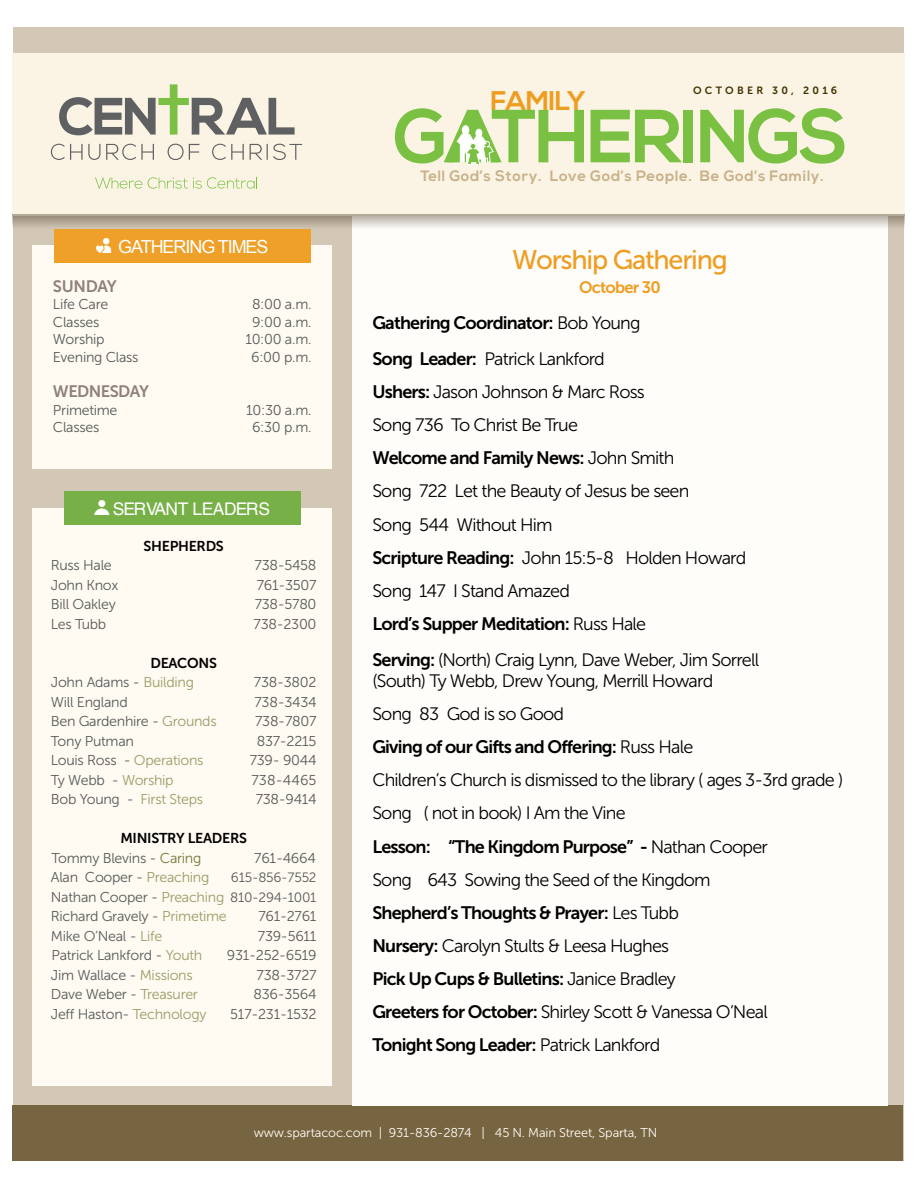
<style>
.page{position:relative;width:918px;height:1188px;background:#fff}
.page>*{position:absolute;margin:0;border:0;box-sizing:border-box;transform-origin:0 0}
.t1{font:27px "Museo Sans 500";letter-spacing:-.045em;color:#ee9d21}
.t2{font:700 27px "Nexa";letter-spacing:-.02em;color:#ee9d21}
.t3{font:18px/33.2px "Museo Sans 300";letter-spacing:-.045em;color:#000}
.t4{font:18px "Museo Sans 700";letter-spacing:-.045em;color:#000}
.t5{font:18px "Arial";letter-spacing:-.06em;color:#fff}
.t6{font:16.5px "Museo Sans 700";color:#8f807d}
.t7{font:16.5px "Museo Sans 700";letter-spacing:-.045em;color:#ee9d21}
.t8{font:700 15px "Nexa";letter-spacing:.04em;color:#c8b18b}
.t9{font:14.25px/19.5px "Museo Sans 300";letter-spacing:-.02em;color:#555a5a}
.t10{font:14.25px "Museo Sans 700";letter-spacing:-.02em;color:#000}
.t11{font:14.25px "Museo Sans 300";letter-spacing:-.02em;color:#979d66}
.t12{font:13.5px "Museo Sans 300";letter-spacing:-.02em;color:#555a5a}
.t13{font:12.75px "Museo Sans 300";letter-spacing:-.01em;color:#fffcf5}
.t14{font:10.5px "Museo Sans 700";letter-spacing:.31em;color:#413000}
.s1{color:#979d66}
.s2{color:#555a5a}
.s3{color:#727a36}
.s4{font-size:13.5px}
.s5{font-family:"Museo Sans 300"}
.s6{font-family:"Museo Sans 700"}
</style>
<div class="page">
<div style="left:13px;top:27px;width:891px;height:1134px;background:#d3c8b6"></div>
<div style="left:12px;top:1106px;width:891px;height:55px;background:#776441"></div>
<div style="left:352px;top:215px;width:536px;height:890px;background:#fffdfa"></div>
<div style="left:12px;top:53px;width:892px;height:162px;background:#fbf4e4"></div>
<svg style="left:51px;top:144px;width:251px;height:16px"></svg>
<svg style="left:59px;top:84px;width:236px;height:51px"></svg>
<svg style="left:95px;top:177px;width:162px;height:12px"></svg>
<img style="left:12px;top:214px;width:892px;height:16px">
<svg style="left:591px;top:110px;width:90px;height:52px"></svg>
<div style="left:683px;top:110px;width:10px;height:52px;background:#7ac143"></div>
<svg style="left:700px;top:108px;width:144px;height:56px"></svg>
<svg style="left:395px;top:108px;width:189px;height:57px"></svg>
<div style="left:33px;top:508px;width:299px;height:577px;background:#fffbf2"></div>
<div style="left:64px;top:491px;width:236px;height:33px;background:#78b048"></div>
<div style="left:33px;top:246px;width:299px;height:223px;background:#fffbf2"></div>
<div style="left:54px;top:229px;width:256px;height:33px;background:#eea028"></div>
<h1 class="t2" style="left:490px;top:85px;width:97px">FAMILY</h1>
<p class="t14" style="left:693px;top:84px;width:23px">O ctober</p>
<p class="t14" style="left:772px;top:84px;width:67px">30, 2016</p>
<p class="t5" style="left:96px;top:235px;width:174px">▼◆▲ GATHERING TIMES</p>
<p class="t6" style="left:53px;top:277px;width:12px">sunday</p>
<p class="t9" style="left:53px;top:295px;width:57px">Life Care</p>
<p class="t9" style="left:252px;top:295px;width:61px">8:00 a.m.</p>
<p class="t9" style="left:53px;top:312px;width:48px">Classes</p>
<p class="t9" style="left:252px;top:312px;width:61px">9:00 a.m.</p>
<p class="t9" style="left:53px;top:330px;width:53px">Worship</p>
<p class="t9" style="left:245px;top:330px;width:68px">10:00 a.m.</p>
<p class="t9" style="left:53px;top:347px;width:87px">Evening Class</p>
<p class="t9" style="left:251px;top:347px;width:62px">6:00 p.m.</p>
<p class="t6" style="left:53px;top:382px;width:27px">Wednesday</p>
<p class="t9" style="left:53px;top:400px;width:66px">Primetime</p>
<p class="t9" style="left:246px;top:400px;width:67px">10:30 a.m.</p>
<p class="t9" style="left:53px;top:418px;width:48px">Classes</p>
<p class="t9" style="left:252px;top:418px;width:61px">6:30 p.m.</p>
<p class="t10" style="left:144px;top:538px;width:82px">SHEPHERDS</p>
<p class="t9" style="left:51px;top:556px;width:63px">Russ Hale</p>
<p class="t9" style="left:255px;top:556px;width:64px">738-5458</p>
<p class="t9" style="left:51px;top:575px;width:69px">John Knox</p>
<p class="t9" style="left:257px;top:575px;width:61px">761-3507</p>
<p class="t9" style="left:51px;top:595px;width:67px">Bill Oakley</p>
<p class="t9" style="left:255px;top:595px;width:63px">738-5780</p>
<p class="t9" style="left:51px;top:614px;width:57px">Les Tubb</p>
<p class="t9" style="left:254px;top:614px;width:64px">738-2300</p>
<p class="t10" style="left:150px;top:655px;width:68px">DEACONS</p>
<p class="t9" style="left:51px;top:673px;width:145px">John Adams - <span class="s1">Building</span></p>
<p class="t9" style="left:254px;top:673px;width:64px">738-3802</p>
<p class="t9" style="left:51px;top:692px;width:78px">Will England</p>
<p class="t9" style="left:255px;top:692px;width:64px">738-3434</p>
<p class="t9" style="left:51px;top:712px;width:167px">Ben Gardenhire - <span class="s1">Grounds</span></p>
<p class="t9" style="left:255px;top:712px;width:63px">738-7807</p>
<p class="t9" style="left:51px;top:731px;width:85px">Tony Putman</p>
<p class="t9" style="left:257px;top:731px;width:61px">837-2215</p>
<p class="t9" style="left:51px;top:751px;width:154px">Louis Ross - <span class="s1">Operations</span></p>
<p class="t9" style="left:250px;top:751px;width:68px">739- 9044</p>
<p class="t9" style="left:51px;top:770px;width:124px">Ty Webb - <span class="s1">Worship</span></p>
<p class="t9" style="left:251px;top:770px;width:67px">738-4465</p>
<p class="t11" style="left:51px;top:792px;width:154px"><span class="s2">Bob Young -</span> First Steps</p>
<p class="t9" style="left:256px;top:790px;width:62px">738-9414</p>
<p class="t10" style="left:120px;top:830px;width:128px">MINISTRY LEADERS</p>
<p class="t9" style="left:52px;top:848px;width:151px">Tommy Blevins - <span class="s3">Caring</span></p>
<p class="t9" style="left:254px;top:848px;width:63px">761-4664</p>
<p class="t9" style="left:51px;top:868px;width:160px">Alan Cooper - <span class="s1">Preaching</span></p>
<p class="t12" style="left:231px;top:870px;width:87px">615-856-7552</p>
<p class="t9" style="left:51px;top:887px;width:267px">Nathan Cooper - <span class="s1">Preaching</span> <span class="s4">810-294-1001<br></span>Richard Gravely - <span class="s1">Primetime</span></p>
<p class="t9" style="left:258px;top:907px;width:60px">761-2761</p>
<p class="t9" style="left:51px;top:926px;width:113px">Mike O’Neal - <span class="s1">Life</span></p>
<p class="t9" style="left:258px;top:926px;width:60px">739-5611</p>
<p class="t9" style="left:51px;top:946px;width:152px">Patrick Lankford - <span class="s1">Youth</span></p>
<p class="t9" style="left:227px;top:946px;width:91px">931-252-6519</p>
<p class="t9" style="left:51px;top:965px;width:143px">Jim Wallace - <span class="s1">Missions</span></p>
<p class="t9" style="left:257px;top:965px;width:61px">738-3727</p>
<p class="t9" style="left:51px;top:985px;width:149px">Dave Weber - <span class="s1">Treasurer</span></p>
<p class="t9" style="left:254px;top:985px;width:65px">836-3564</p>
<p class="t9" style="left:51px;top:1004px;width:157px">Jeff Haston- <span class="s1">Technology</span></p>
<p class="t9" style="left:230px;top:1004px;width:88px">517-231-1532</p>
<p class="t8" style="left:421px;top:167px;width:405px">Tell God’s Story. Love God’s People. Be God’s Family.</p>
<h1 class="t1" style="left:512px;top:245px;width:217px">Worship Gathering</h1>
<p class="t7" style="left:579px;top:278px;width:83px">October 30</p>
<p class="t4" style="left:372px;top:313px;width:270px">Gathering Coordinator: <span class="s5">Bob Young</span></p>
<p class="t3" style="left:372px;top:342px;width:274px"><span class="s6">Song Leader:</span> Patrick Lankford<br><span class="s6">Ushers:</span> Jason Johnson &amp; Marc Ross<br>Song 736 To Christ Be True</p>
<p class="t4" style="left:372px;top:448px;width:304px">Welcome and Family News: <span class="s5">John Smith</span></p>
<p class="t3" style="left:372px;top:475px;width:375px">Song 722 Let the Beauty of Jesus be seen<br>Song 544 Without Him<br><span class="s6">Scripture Reading:</span> John 15:5-8 Holden Howard<br>Song 147 I Stand Amazed</p>
<p class="t4" style="left:372px;top:614px;width:275px">Lord’s Supper Meditation: <span class="s5">Russ Hale</span></p>
<p class="t3" style="left:372px;top:649px;width:388px;line-height:21px"><span class="s6">Serving:</span> (North) Craig Lynn, Dave Weber, Jim Sorrell (South) Ty Webb, Drew Young, Merrill Howard</p>
<p class="t3" style="left:372px;top:698px;width:193px">Song 83 God is so Good</p>
<p class="t4" style="left:372px;top:737px;width:322px">Giving of our Gifts and Offering: <span class="s5">Russ Hale</span></p>
<p class="t3" style="left:372px;top:764px;width:472px">Children’s Church is dismissed to the library ( ages 3-3rd grade )<br>Song ( not in book) I Am the Vine</p>
<p class="t4" style="left:372px;top:836px;width:397px">Lesson: “The Kingdom Purpose” - <span class="s5">Nathan Cooper</span></p>
<p class="t3" style="left:372px;top:863px;width:340px">Song 643 Sowing the Seed of the Kingdom</p>
<p class="t4" style="left:372px;top:903px;width:308px">Shepherd’s Thoughts &amp; Prayer: <span class="s5">Les Tubb</span></p>
<p class="t3" style="left:372px;top:929px;width:298px"><span class="s6">Nursery:</span> Carolyn Stults &amp; Leesa Hughes</p>
<p class="t4" style="left:372px;top:969px;width:305px">Pick Up Cups &amp; Bulletins: <span class="s5">Janice Bradley</span></p>
<p class="t3" style="left:372px;top:996px;width:397px"><span class="s6">Greeters for October:</span> Shirley Scott &amp; Vanessa O’Neal</p>
<p class="t4" style="left:372px;top:1035px;width:289px">Tonight Song Leader: <span class="s5">Patrick Lankford</span></p>
<p class="t13" style="left:254px;top:1126px;width:405px">www.spartacoc.com | 931-836-2874 | 45 N. Main Street, Sparta, TN</p>
</div>
